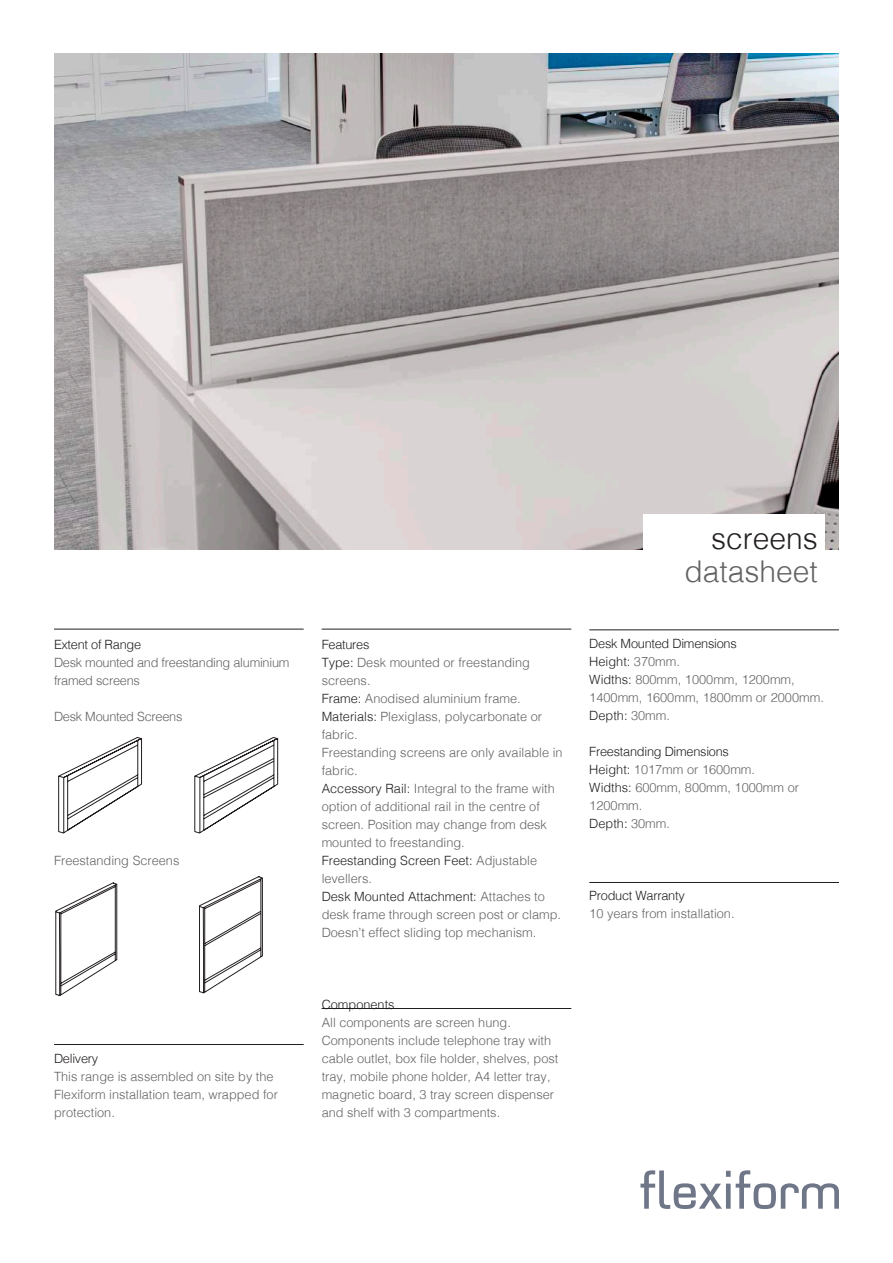
<style>
.page{position:relative;width:893px;height:1263px;background:#fff}
.page>*{position:absolute;margin:0;border:0;box-sizing:border-box;transform-origin:0 0}
.t1{font:300 30px "Helvetica";color:#636366}
.t2{font:300 30px "Helvetica";color:#231f20}
.t3{font:300 12.75px/18px "Helvetica";color:#636366}
.t4{font:300 12.75px/18px "Helvetica";letter-spacing:-.02em;color:#636366}
.t5{font:300 12.75px/15.3px "VAG Rounded";color:#231f20;scale:1.07 1}
.t6{font:300 12.75px "Helvetica";letter-spacing:-.02em;color:#231f20}
.t7{font:300 12.75px "Helvetica";color:#231f20}
.s1{color:#231f20}
</style>
<div class="page">
<img style="left:54px;top:53px;width:785px;height:496px">
<div style="left:643px;top:514px;width:182px;height:47px;background:#fff"></div>
<hr style="left:54px;top:629px;width:250px;height:1px;background:#231f20">
<hr style="left:54px;top:1044px;width:250px;height:1px;background:#231f20">
<hr style="left:322px;top:629px;width:249px;height:1px;background:#231f20">
<hr style="left:322px;top:1008px;width:249px;height:1px;background:#231f20">
<hr style="left:589px;top:629px;width:250px;height:1px;background:#231f20">
<hr style="left:589px;top:882px;width:250px;height:1px;background:#231f20">
<svg style="left:640px;top:1170px;width:199px;height:39px"></svg>
<svg style="left:58px;top:737px;width:84px;height:96px"></svg>
<svg style="left:194px;top:737px;width:84px;height:96px"></svg>
<svg style="left:55px;top:876px;width:208px;height:120px"></svg>
<h1 class="t2" style="left:711px;top:513px;width:108px">screens</h1>
<h1 class="t1" style="left:684px;top:546px;width:135px">datasheet</h1>
<p class="t6" style="left:54px;top:633px;width:89px">Extent of Range</p>
<p class="t4" style="left:54px;top:652px;width:237px">Desk mounted and freestanding aluminium framed screens</p>
<p class="t4" style="left:54px;top:706px;width:130px">Desk Mounted Screens</p>
<p class="t3" style="left:54px;top:850px;width:127px">Freestanding Screens</p>
<p class="t5" style="left:32px;top:856px;width:38px">Screen</p>
<p class="t5" style="left:51px;top:856px;width:38px">Screen</p>
<p class="t3" style="left:322px;top:634px;width:242px"><span class="s1">Features<br>Type:</span> Desk mounted or freestanding screens.<br><span class="s1">Frame:</span> Anodised aluminium frame.<br><span class="s1">Materials:</span> Plexiglass, polycarbonate or fabric.<br>Freestanding screens are only available in fabric.<br><span class="s1">Accessory Rail:</span> Integral to the frame with option of additional rail in the centre of screen. Position may change from desk mounted to freestanding.<br><span class="s1">Freestanding Screen Feet:</span> Adjustable levellers.<br><span class="s1">Desk Mounted Attachment:</span> Attaches to desk frame through screen post or clamp.<br>Doesn’t effect sliding top mechanism.</p>
<p class="t5" style="left:337px;top:841px;width:71px">Freestanding<br>Screen</p>
<p class="t5" style="left:356px;top:841px;width:71px">Freesta ding<br>Screen</p>
<p class="t5" style="left:486px;top:856px;width:87px">Screen with Tool</p>
<p class="t3" style="left:589px;top:633px;width:236px"><span class="s1">Desk Mounted Dimensions<br>Height:</span> 370mm.<br><span class="s1">Widths:</span> 800mm, 1000mm, 1200mm,<br>1400mm, 1600mm, 1800mm or 2000mm.<br><span class="s1">Depth:</span> 30mm.</p>
<p class="t3" style="left:589px;top:741px;width:211px"><span class="s1">Freestanding Dimensions<br>Height:</span> 1017mm or 1600mm.<br><span class="s1">Widths:</span> 600mm, 800mm, 1000mm or<br>1200mm.<br><span class="s1">Depth:</span> 30mm.</p>
<p class="t6" style="left:589px;top:884px;width:97px">Product Warranty</p>
<p class="t3" style="left:589px;top:903px;width:147px">10 years from installation.</p>
<p class="t6" style="left:54px;top:1048px;width:46px">Delivery</p>
<p class="t3" style="left:54px;top:1067px;width:225px">This range is assembled on site by the<br>Flexiform installation team, wrapped for protection.</p>
<p class="t7" style="left:322px;top:993px;width:74px">Components</p>
<p class="t3" style="left:322px;top:1012px;width:238px">All components are screen hung.<br>Components include telephone tray with cable outlet, box file holder, shelves, post tray, mobile phone holder, A4 letter tray, magnetic board, 3 tray screen dispenser and shelf with 3 compartments.</p>
</div>
